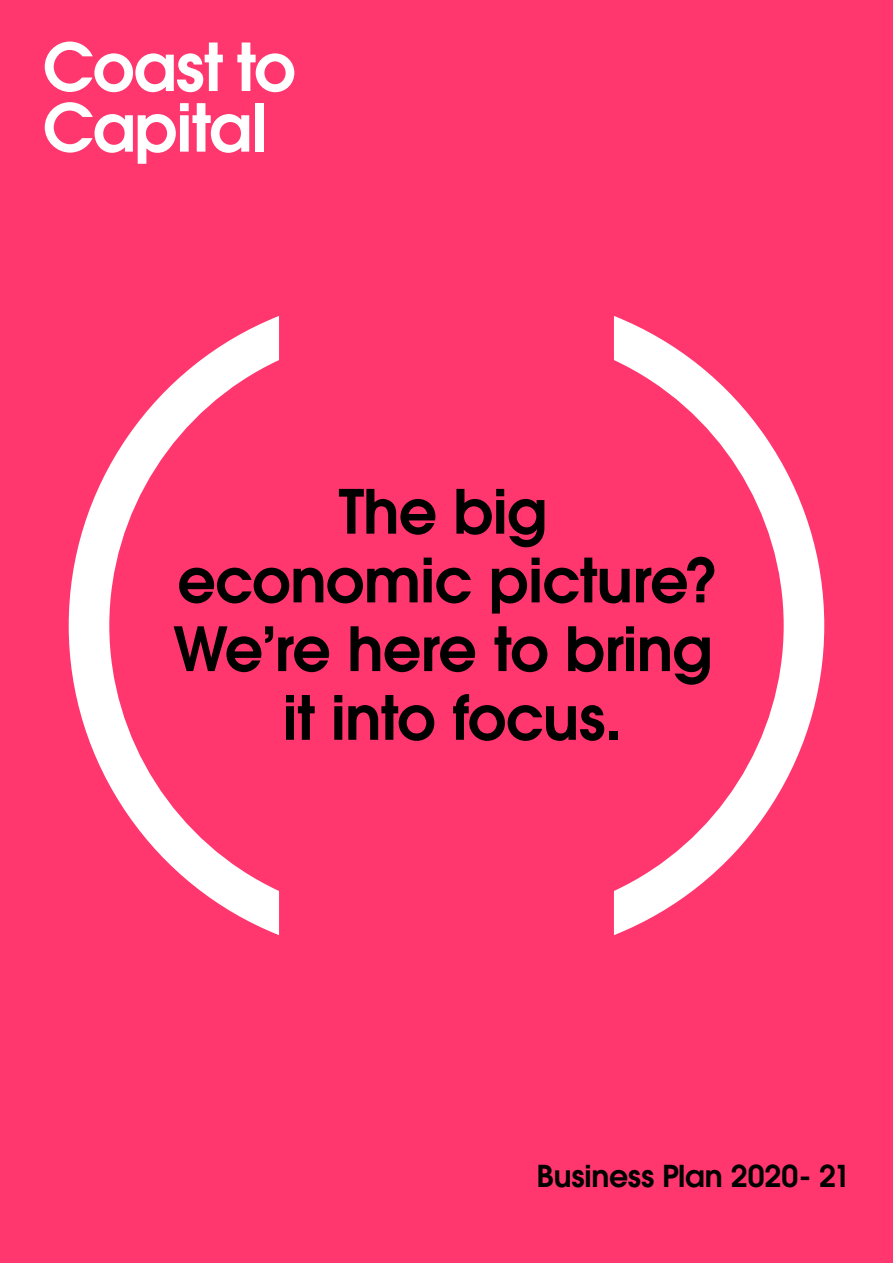
<style>
.page{position:relative;width:893px;height:1263px;background:#ff376e}
.page>*{position:absolute;margin:0;border:0;box-sizing:border-box;transform-origin:0 0}
.t1{font:600 65.55px/60.6px "ITC Avant Garde Pro";letter-spacing:-.02em;color:#fff}
.t2{font:600 60.45px/68.7px "ITC Avant Garde Pro";letter-spacing:-.015em;color:#000;text-align:center}
.t3{font:600 30px "ITC Avant Garde Pro";letter-spacing:-.005em;color:#000}
</style>
<div class="page">
<svg style="left:65px;top:311px;width:218px;height:629px"></svg>
<svg style="left:610px;top:311px;width:218px;height:629px"></svg>
<p class="t1" style="left:43px;top:36px;width:255px">Coast to<br>Capital</p>
<p class="t2" style="left:173px;top:476px;width:547px">The big<br>economic picture?<br>We’re here to bring it into focus.</p>
<p class="t3" style="left:536px;top:1156px;width:315px">Business Plan 2020- 21</p>
</div>
